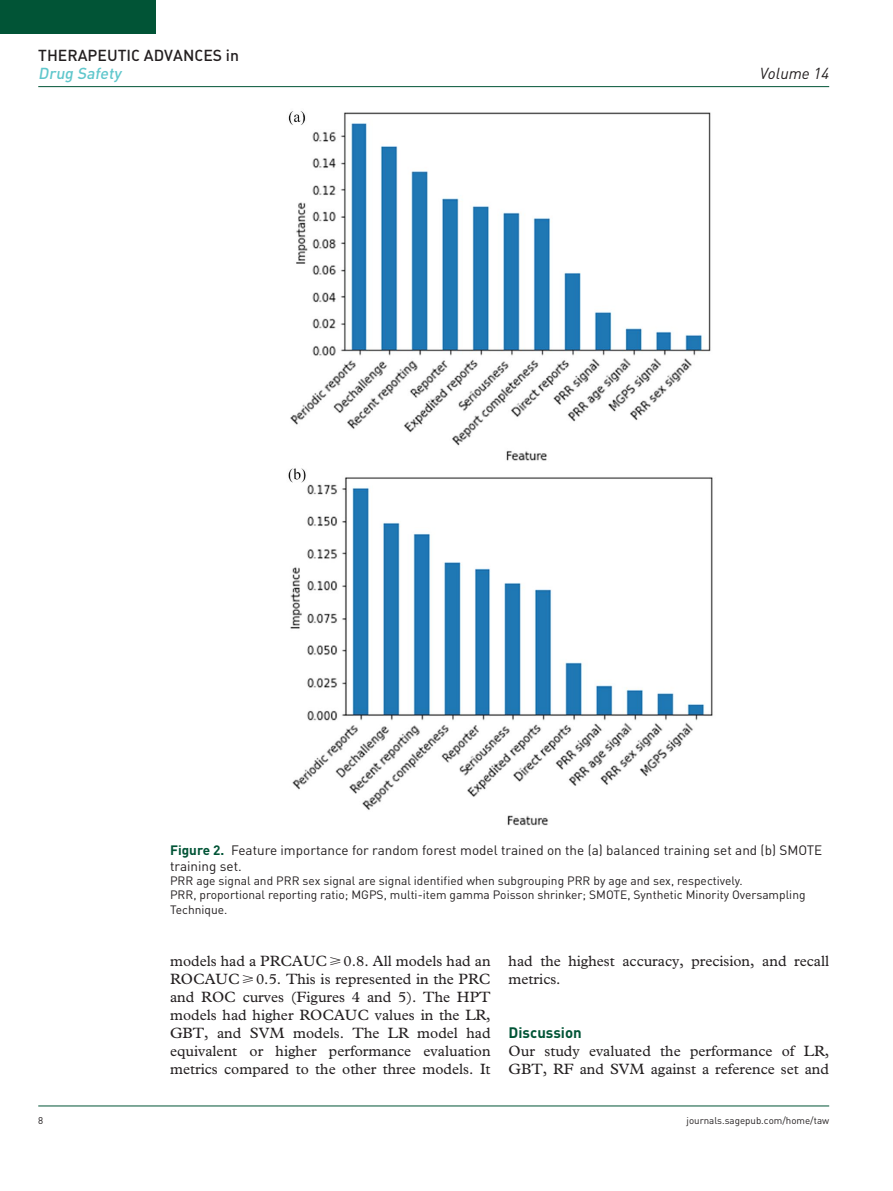
<style>
.page{position:relative;width:893px;height:1191px;background:#fff}
.page>*{position:absolute;margin:0;border:0;box-sizing:border-box;transform-origin:0 0}
.t1{font:15.75px "DIN Medium Alternate";color:#231f20}
.t2{font:italic 15.75px "DIN Medium Alternate";color:#60c7cc}
.t3{font:italic 15.75px "DIN";color:#231f20}
.t4{font:15px/18px "Plantin Std";color:#231f20}
.t5{font:700 15px "DIN";color:#015436}
.t6{font:13.5px/15.8px "DIN";color:#231f20}
.t7{font:12px/14.2px "DIN";color:#231f20}
.t8{font:9.75px "DIN";color:#231f20}
.s1{font-weight:700;color:#015436}
</style>
<div class="page">
<hr style="left:38px;top:1105px;width:791px;height:1px;background:#015436">
<div style="left:0;top:0;width:155px;height:34px;background:#015436"></div>
<hr style="left:38px;top:86px;width:791px;height:1px;background:#015436">
<img style="left:288px;top:111px;width:425px;height:715px">
<p class="t1" style="left:38px;top:45px;width:202px">THERAPEUTIC ADVANCES IN</p>
<p class="t2" style="left:38px;top:63px;width:84px">Drug Safety</p>
<p class="t3" style="left:760px;top:63px;width:71px">Volume 14</p>
<p class="t6" style="left:170px;top:842px;width:654px"><span class="s1">Figure 2.</span> Feature importance for random forest model trained on the (a) balanced training set and (b) SMOTE training set.</p>
<p class="t7" style="left:170px;top:873px;width:637px">PRR age signal and PRR sex signal are signal identified when subgrouping PRR by age and sex, respectively.<br>PRR, proportional reporting ratio; MGPS, multi-item gamma Poisson shrinker; SMOTE, Synthetic Minority Oversampling<br>Technique.</p>
<p class="t4" style="left:170px;top:952px;width:322px;text-align:justify">models had a PRCAUC⩾0.8. All models had an ROCAUC⩾0.5. This is represented in the PRC and ROC curves (Figures 4 and 5). The HPT models had higher ROCAUC values in the LR, GBT, and SVM models. The LR model had equivalent or higher performance evaluation metrics compared to the other three models. It</p>
<p class="t4" style="left:509px;top:952px;width:322px">had the highest accuracy, precision, and recall metrics.</p>
<p class="t5" style="left:509px;top:1023px;width:75px">Discussion</p>
<p class="t4" style="left:509px;top:1042px;width:322px">Our study evaluated the performance of LR,<br>GBT, RF and SVM against a reference set and</p>
<p class="t8" style="left:38px;top:1114px;width:7px">8</p>
<p class="t8" style="left:687px;top:1114px;width:144px">journals.sagepub.com/home/taw</p>
</div>
